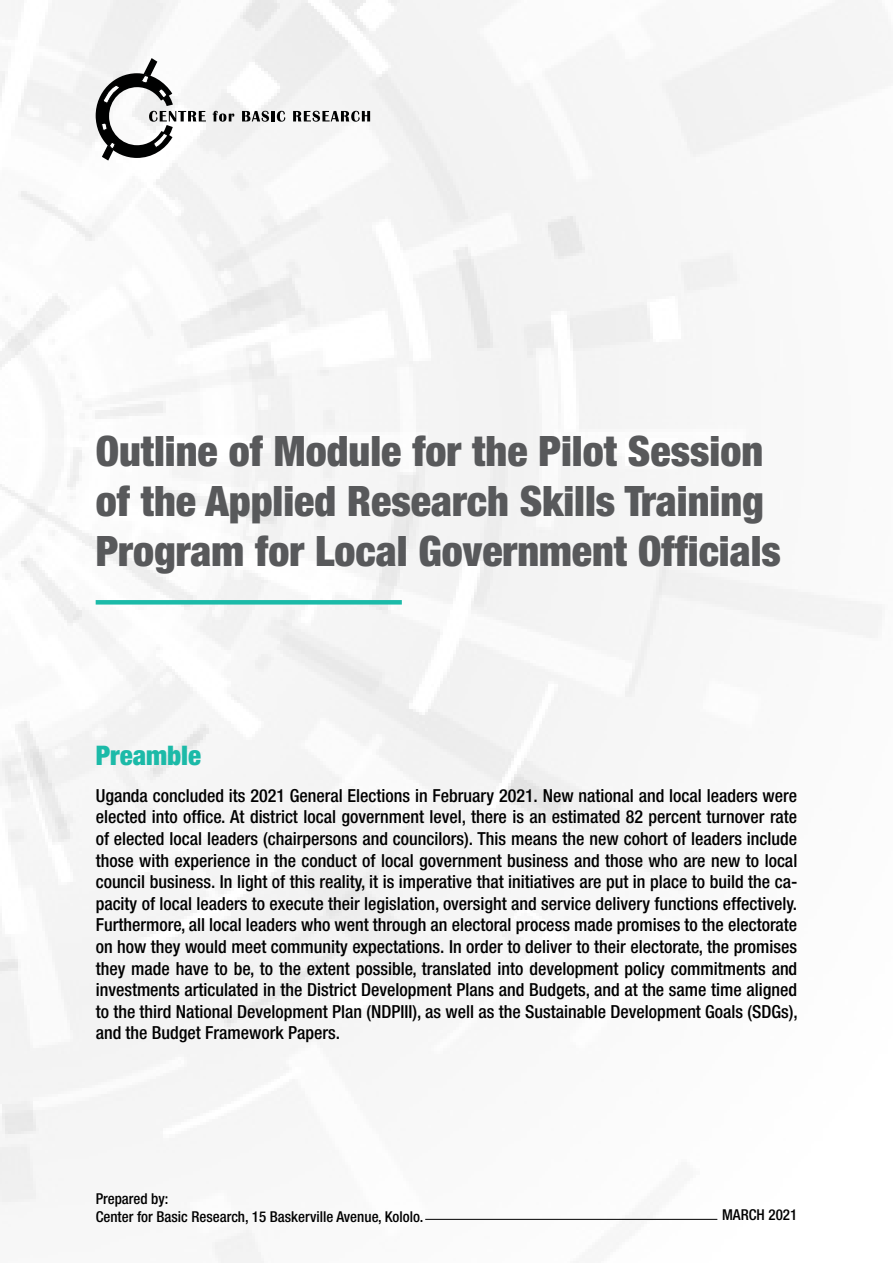
<style>
.page{position:relative;width:893px;height:1263px;background:#fff}
.page>*{position:absolute;margin:0;border:0;box-sizing:border-box;transform-origin:0 0}
.t1{font:900 condensed 42px/50.4px "Helvetica Neue";color:#58595b}
.t2{font:900 condensed 27px "Helvetica Neue";color:#1cbaa8}
.t3{font:500 condensed 18px/21.6px "Helvetica Neue";color:#000;text-align:justify}
.t4{font:500 condensed 15px/18px "Helvetica Neue";color:#000}
</style>
<div class="page">
<img style="left:0;top:0;width:882px;height:1263px">
<svg style="left:96px;top:58px;width:110px;height:103px"></svg>
<svg style="left:213px;top:111px;width:21px;height:11px"></svg>
<svg style="left:242px;top:111px;width:27px;height:11px"></svg>
<hr style="left:271px;top:111px;width:4px;height:10px;background:#000101">
<svg style="left:277px;top:111px;width:8px;height:11px"></svg>
<svg style="left:293px;top:111px;width:77px;height:11px"></svg>
<svg style="left:96px;top:600px;width:306px;height:4px"></svg>
<hr style="left:425px;top:1219px;width:292px;height:1px;background:#000">
<h1 class="t1" style="left:96px;top:425px;width:687px">Outline of Module for the Pilot Session of the Applied Research Skills Training<br>Program for Local Government Officials</h1>
<h2 class="t2" style="left:96px;top:739px;width:107px">Preamble</h2>
<p class="t3" style="left:96px;top:784px;width:704px">Uganda concluded its 2021 General Elections in February 2021. New national and local leaders were elected into office. At district local government level, there is an estimated 82 percent turnover rate of elected local leaders (chairpersons and councilors). This means the new cohort of leaders include those with experience in the conduct of local government business and those who are new to local council business. In light of this reality, it is imperative that initiatives are put in place to build the ca&shy;pacity of local leaders to execute their legislation, oversight and service delivery functions effectively.<br>Furthermore, all local leaders who went through an electoral process made promises to the electorate on how they would meet community expectations. In order to deliver to their electorate, the promises they made have to be, to the extent possible, translated into development policy commitments and investments articulated in the District Development Plans and Budgets, and at the same time aligned to the third National Development Plan (NDPIII), as well as the Sustainable Development Goals (SDGs), and the Budget Framework Papers.</p>
<p class="t4" style="left:96px;top:1189px;width:329px">Prepared by:<br>Center for Basic Research, 15 Baskerville Avenue, Kololo.</p>
<p class="t4" style="left:722px;top:1205px;width:77px">MARCH 2021</p>
</div>
